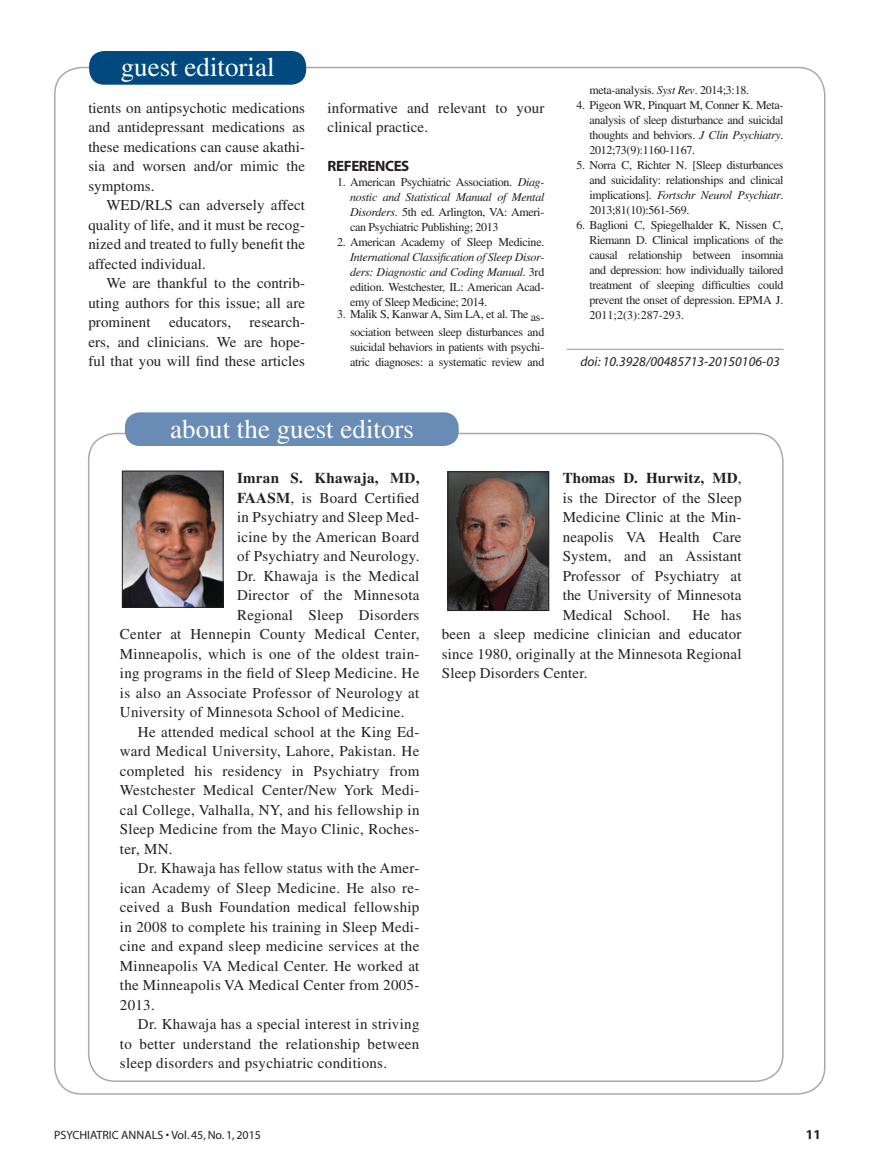
<style>
.page{position:relative;width:878px;height:1175px;background:#fff}
.page>*{position:absolute;margin:0;border:0;box-sizing:border-box;transform-origin:0 0}
.department{font:27px "Times";color:#fff}
.Body_text{font:15px/19.5px "Times";letter-spacing:.02em;color:#231f20;text-align:justify}
.Body_text-2{font:700 15px "Times";letter-spacing:.02em;color:#231f20}
.reference_subhead{font:700 15px "Myriad";letter-spacing:-.025em;color:#231f20}
.author_info1{font:italic 13.5px "Myriad";letter-spacing:.005em;color:#231f20}
.runningFoot{font:700 13.5px "Myriad";color:#231f20}
.references{font:12px/15px "Times";letter-spacing:-.025em;color:#231f20;text-align:justify}
.runningFoot-2{font:12px "Myriad";color:#231f20}
.s1{font-style:italic}
.s2{font-weight:700}
</style>
<div class="page">
<div style="left:89px;top:51px;width:217px;height:34px;background:#004a7f;border-radius:15px"></div>
<div style="left:125px;top:412px;width:333px;height:34px;background:#688cb6;border-radius:15px"></div>
<hr style="left:567px;top:349px;width:216px;height:1px;background:#939598">
<img style="left:124px;top:472px;width:97px;height:133px">
<div style="left:122px;top:470px;width:101px;height:137px;border:1px solid #231f20"></div>
<img style="left:449px;top:473px;width:98px;height:136px">
<div style="left:447px;top:471px;width:102px;height:140px;border:1px solid #231f20"></div>
<p class="department" style="left:121px;top:52px;width:155px">guest editorial</p>
<p class="Body_text" style="left:88px;top:98px;width:218px">tients on antipsychotic medications and antidepressant medications as these medications can cause akathi&shy;sia and worsen and/or mimic the symptoms.</p>
<p class="Body_text" style="left:88px;top:195px;width:218px;text-indent:18px">WED/RLS can adversely affect quality of life, and it must be recog&shy;nized and treated to fully benefit the affected individual.</p>
<p class="Body_text" style="left:88px;top:273px;width:218px;text-indent:18px">We are thankful to the contrib&shy;uting authors for this issue; all are prominent educators, research&shy;ers, and clinicians. We are hope&shy;ful that you will find these articles</p>
<p class="Body_text" style="left:327px;top:98px;width:218px">informative and relevant to your clinical practice.</p>
<p class="reference_subhead" style="left:327px;top:158px;width:83px">REFERENCES</p>
<p class="references" style="left:350px;top:174px;width:196px;text-indent:-13px">1. American Psychiatric Association. <span class="s1">Diag&shy;nostic and Statistical Manual of Mental Disorders</span>. 5th ed. Arlington, VA: Ameri&shy;can Psychiatric Publishing; 2013</p>
<p class="references" style="left:350px;top:234px;width:196px;text-indent:-13px">2. American Academy of Sleep Medicine.<br><span class="s1">International Classification of Sleep Disor&shy;ders: Diagnostic and Coding Manual</span>. 3rd edition. Westchester, IL: American Acad&shy;emy of Sleep Medicine; 2014.</p>
<p class="references" style="left:337px;top:305px;width:209px;line-height:18px;text-align:right">3. Malik S, Kanwar A, Sim LA, et al. The as&shy;sociation between sleep disturbances and</p>
<p class="references" style="left:350px;top:339px;width:196px">suicidal behaviors in patients with psychi&shy;atric diagnoses: a systematic review and</p>
<p class="department" style="left:170px;top:413px;width:245px">about the guest editors</p>
<p class="references" style="left:589px;top:82px;width:161px">meta-analysis. <span class="s1">Syst Rev</span>. 2014;3:18.</p>
<p class="references" style="left:589px;top:97px;width:196px;text-indent:-13px">4. Pigeon WR, Pinquart M, Conner K. Meta&shy;analysis of sleep disturbance and suicidal thoughts and behviors. <span class="s1">J Clin Psychiatry</span>.<br>2012;73(9):1160-1167.</p>
<p class="references" style="left:589px;top:157px;width:196px;text-indent:-13px">5. Norra C, Richter N. [Sleep disturbances and suicidality: relationships and clinical implications]. <span class="s1">Fortschr Neurol Psychiatr</span>.<br>2013;81(10):561-569.</p>
<p class="references" style="left:589px;top:217px;width:196px;text-indent:-13px">6. Baglioni C, Spiegelhalder K, Nissen C, Riemann D. Clinical implications of the causal relationship between insomnia and depression: how individually tailored treatment of sleeping difficulties could prevent the onset of depression. EPMA J.<br>2011;2(3):287-293.</p>
<p class="author_info1" style="left:580px;top:355px;width:201px">doi: 10.3928/00485713-20150106-03</p>
<p class="Body_text-2" style="left:237px;top:469px;width:184px">Imran S. Khawaja, MD,</p>
<p class="Body_text" style="left:237px;top:488px;width:184px"><span class="s2">FAASM</span>, is Board Certified</p>
<p class="Body_text" style="left:237px;top:507px;width:184px">in Psychiatry and Sleep Med-</p>
<p class="Body_text" style="left:237px;top:527px;width:184px">icine by the American Board</p>
<p class="Body_text" style="left:237px;top:546px;width:184px">of Psychiatry and Neurology.</p>
<p class="Body_text" style="left:237px;top:566px;width:184px">Dr. Khawaja is the Medical</p>
<p class="Body_text" style="left:237px;top:585px;width:184px">Director of the Minnesota</p>
<p class="Body_text" style="left:237px;top:605px;width:184px">Regional Sleep Disorders</p>
<p class="Body_text" style="left:120px;top:624px;width:301px">Center at Hennepin County Medical Center,</p>
<p class="Body_text" style="left:120px;top:644px;width:301px">Minneapolis, which is one of the oldest train-</p>
<p class="Body_text" style="left:120px;top:663px;width:301px">ing programs in the field of Sleep Medicine. He</p>
<p class="Body_text" style="left:120px;top:683px;width:301px">is also an Associate Professor of Neurology at</p>
<p class="Body_text" style="left:120px;top:702px;width:286px">University of Minnesota School of Medicine.</p>
<p class="Body_text" style="left:120px;top:722px;width:301px;text-indent:18px">He attended medical school at the King Ed&shy;ward Medical University, Lahore, Pakistan. He completed his residency in Psychiatry from Westchester Medical Center/New York Medi&shy;cal College, Valhalla, NY, and his fellowship in Sleep Medicine from the Mayo Clinic, Roches&shy;ter, MN.</p>
<p class="Body_text" style="left:120px;top:858px;width:301px;text-indent:18px">Dr. Khawaja has fellow status with the Amer&shy;ican Academy of Sleep Medicine. He also re&shy;ceived a Bush Foundation medical fellowship in 2008 to complete his training in Sleep Medi&shy;cine and expand sleep medicine services at the Minneapolis VA Medical Center. He worked at the Minneapolis VA Medical Center from 2005- 2013.</p>
<p class="Body_text" style="left:120px;top:1014px;width:301px;text-indent:18px">Dr. Khawaja has a special interest in striving to better understand the relationship between sleep disorders and psychiatric conditions.</p>
<p class="Body_text" style="left:562px;top:468px;width:180px"><span class="s2">Thomas D. Hurwitz, MD</span>, is the Director of the Sleep Medicine Clinic at the Min&shy;neapolis VA Health Care System, and an Assistant Professor of Psychiatry at the University of Minnesota Medical School.</p>
<p class="Body_text" style="left:442px;top:605px;width:301px;text-indent:250px">He has been a sleep medicine clinician and educator since 1980, originally at the Minnesota Regional Sleep Disorders Center.</p>
<p class="runningFoot-2" style="left:54px;top:1129px;width:208px">PSYCHIATRIC ANNALS • Vol. 45, No. 1, 2015</p>
<p class="runningFoot" style="left:806px;top:1127px;width:16px">11</p>
</div>
